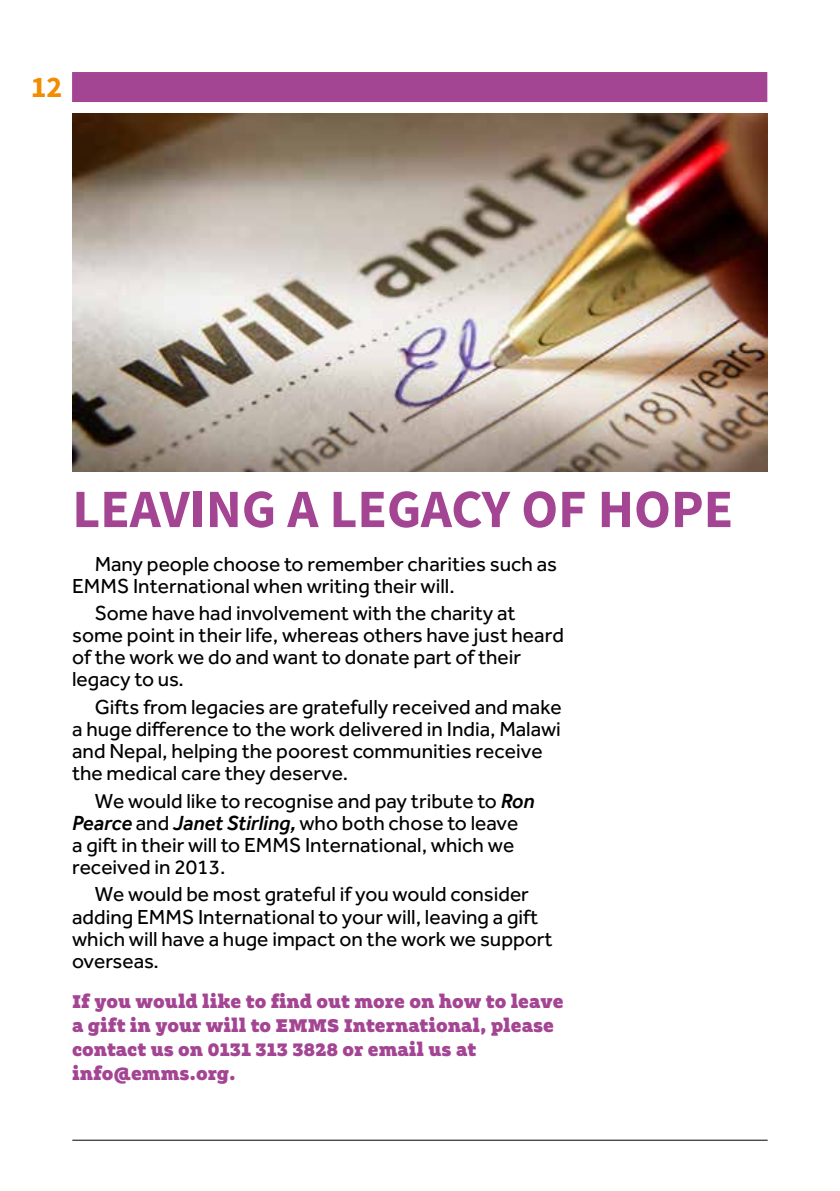
<style>
.page{position:relative;width:840px;height:1191px;background:#fff}
.page>*{position:absolute;margin:0;border:0;box-sizing:border-box;transform-origin:0 0}
.t1{font:700 54px "Source Sans Pro";color:#a44593}
.t2{font:700 30px "Source Sans Pro";color:#f28c00}
.t3{font:21px/22px "Effra";color:#000}
.t4{font:700 20px/24px "Grueber";color:#a44593}
.s1{font-weight:500;font-style:italic}
</style>
<div class="page">
<hr style="left:72px;top:1139px;width:695px;height:1px;background:#000">
<div style="left:72px;top:72px;width:694px;height:30px;background:#a44593"></div>
<img style="left:72px;top:113px;width:694px;height:358px">
<h2 class="t2" style="left:31px;top:68px;width:33px">12</h2>
<h1 class="t1" style="left:72px;top:474px;width:662px">LEAVING A LEGACY OF HOPE</h1>
<p class="t3" style="left:72px;top:552px;width:486px;text-indent:23px">Many people choose to remember charities such as<br>EMMS International when writing their will.</p>
<p class="t3" style="left:72px;top:602px;width:493px;text-indent:23px">Some have had involvement with the charity at some point in their life, whereas others have just heard of the work we do and want to donate part of their legacy to us.</p>
<p class="t3" style="left:72px;top:695px;width:491px;text-indent:23px">Gifts from legacies are gratefully received and make a huge difference to the work delivered in India, Malawi and Nepal, helping the poorest communities receive the medical care they deserve.</p>
<p class="t3" style="left:72px;top:789px;width:463px;text-indent:23px">We would like to recognise and pay tribute to <span class="s1">Ron Pearce</span> and <span class="s1">Janet Stirling,</span> who both chose to leave<br>a gift in their will to EMMS International, which we received in 2013.</p>
<p class="t3" style="left:72px;top:883px;width:481px;text-indent:23px">We would be most grateful if you would consider adding EMMS International to your will, leaving a gift which will have a huge impact on the work we support overseas.</p>
<p class="t4" style="left:72px;top:990px;width:493px">If you would like to find out more on how to leave a gift in your will to EMMS International, please contact us on 0131 313 3828 or email us at info@emms.org.</p>
</div>
